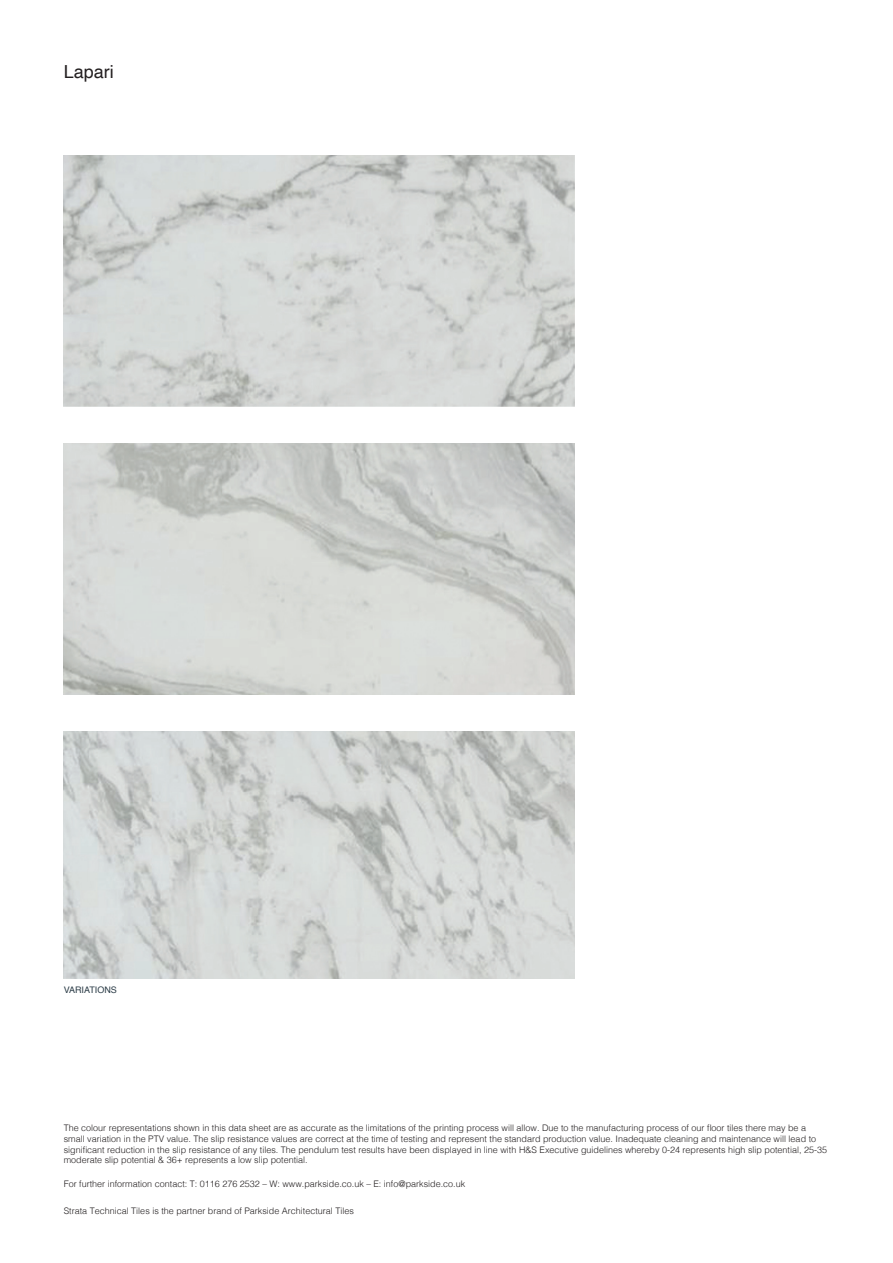
<style>
.page{position:relative;width:893px;height:1263px;background:#fff}
.page>*{position:absolute;margin:0;border:0;box-sizing:border-box;transform-origin:0 0}
.t1{font:18px "Helvetica";color:#231f20}
.t2{font:300 9px/10.8px "Helvetica";color:#231f20}
.t3{font:9px "Helvetica";color:#2a3b46}
</style>
<div class="page">
<img style="left:64px;top:732px;width:511px;height:246px">
<img style="left:64px;top:155px;width:511px;height:251px">
<img style="left:64px;top:443px;width:511px;height:251px">
<h1 class="t1" style="left:64px;top:58px;width:52px">Lapari</h1>
<p class="t3" style="left:64px;top:982px;width:55px">VARIATIONS</p>
<p class="t2" style="left:64px;top:1122px;width:765px">The colour representations shown in this data sheet are as accurate as the limitations of the printing process will allow. Due to the manufacturing process of our floor tiles there may be a small variation in the PTV value. The slip resistance values are correct at the time of testing and represent the standard production value. Inadequate cleaning and maintenance will lead to significant reduction in the slip resistance of any tiles. The pendulum test results have been displayed in line with H&amp;S Executive guidelines whereby 0-24 represents high slip potential, 25-35 moderate slip potential &amp; 36+ represents a low slip potential.</p>
<p class="t2" style="left:64px;top:1177px;width:403px">For further information contact: T: 0116 276 2532 – W: www.parkside.co.uk – E: info@parkside.co.uk</p>
<p class="t2" style="left:64px;top:1204px;width:292px">Strata Technical Tiles is the partner brand of Parkside Architectural Tiles</p>
</div>
